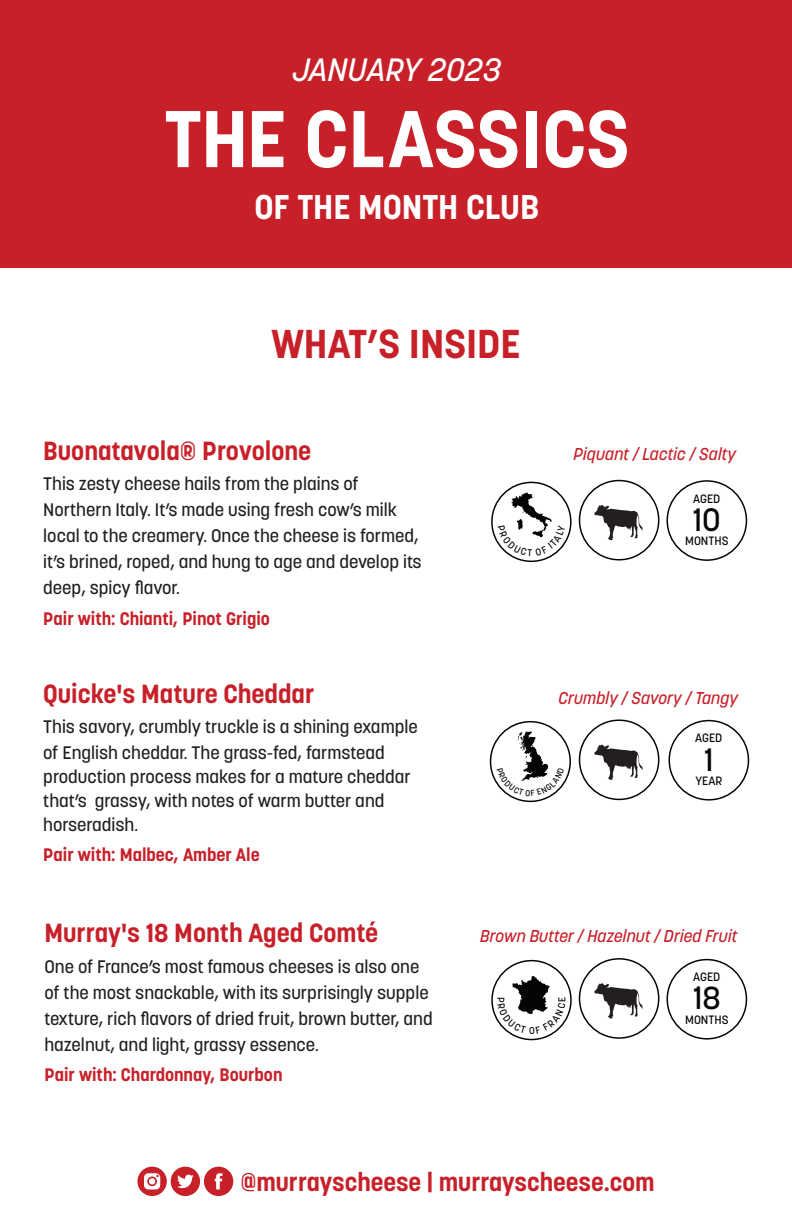
<style>
.page{position:relative;width:792px;height:1224px;background:#fff}
.page>*{position:absolute;margin:0;border:0;box-sizing:border-box;transform-origin:0 0}
.t1{font:700 79.6px "Korolev";color:#fff}
.t2{font:700 40px "Korolev";color:#c82029}
.t3{font:700 34px "Korolev";color:#fff}
.t4{font:italic 500 32px "Korolev";color:#fff}
.t5{font:500 32px "Korolev";color:#050605}
.t6{font:700 26px "Korolev";color:#c82029}
.t7{font:700 25.4px "Korolev";color:#c82029}
.t8{font:500 18px/26px "Korolev";color:#211e1e}
.t9{font:700 18px "Korolev";color:#c82029}
.t10{font:italic 500 17px "Korolev";color:#c82029}
.t11{font:500 12px "Korolev";color:#050605}
.t12{font:500 10.4px "Korolev";color:#050605}
</style>
<div class="page">
<div style="left:137px;top:1167px;width:30px;height:29px;background:#c82029;border-radius:50%"></div>
<svg style="left:144px;top:1173px;width:16px;height:16px"></svg>
<div style="left:149px;top:1178px;width:6px;height:7px;background:#fff;border-radius:50%"></div>
<div style="left:171px;top:1167px;width:29px;height:29px;background:#c82029;border-radius:50%"></div>
<svg style="left:177px;top:1175px;width:17px;height:13px"></svg>
<div style="left:204px;top:1167px;width:29px;height:29px;background:#c82029;border-radius:50%"></div>
<svg style="left:215px;top:1173px;width:7px;height:16px"></svg>
<div style="left:0;top:0;width:792px;height:268px;background:#c82029"></div>
<div style="left:579px;top:480px;width:80px;height:81px;border:2px solid #050604;border-radius:50%"></div>
<svg style="left:594px;top:505px;width:49px;height:35px"></svg>
<div style="left:579px;top:719px;width:80px;height:81px;border:2px solid #050604;border-radius:50%"></div>
<svg style="left:594px;top:745px;width:49px;height:35px"></svg>
<div style="left:667px;top:480px;width:80px;height:81px;border:2px solid #050604;border-radius:50%"></div>
<div style="left:669px;top:720px;width:80px;height:81px;border:2px solid #050604;border-radius:50%"></div>
<div style="left:667px;top:959px;width:80px;height:81px;border:2px solid #050604;border-radius:50%"></div>
<svg style="left:492px;top:482px;width:79px;height:79px"></svg>
<div style="left:491px;top:482px;width:81px;height:80px;border:2px solid #050504;border-radius:50%"></div>
<div style="left:579px;top:958px;width:80px;height:81px;border:2px solid #050604;border-radius:50%"></div>
<svg style="left:594px;top:983px;width:49px;height:35px"></svg>
<div style="left:491px;top:960px;width:81px;height:80px;border:2px solid #050504;border-radius:50%"></div>
<div style="left:490px;top:721px;width:81px;height:81px;border:2px solid #050604;border-radius:50%"></div>
<svg style="left:498px;top:492px;width:67px;height:64px"></svg>
<svg style="left:497px;top:976px;width:69px;height:58px"></svg>
<svg style="left:497px;top:731px;width:67px;height:65px"></svg>
<h3 class="t4" style="left:292px;top:50px;width:210px">JANUARY 2023</h3>
<h1 class="t1" style="left:164px;top:89px;width:467px">THE CLASSICS</h1>
<h3 class="t3" style="left:254px;top:185px;width:286px">OF THE MONTH CLUB</h3>
<h2 class="t2" style="left:271px;top:318px;width:251px">WHAT’S INSIDE</h2>
<h3 class="t6" style="left:43px;top:434px;width:269px">Buonatavola® Provolone</h3>
<p class="t8" style="left:43px;top:471px;width:380px">This zesty cheese hails from the plains of Northern Italy. It’s made using fresh cow’s milk local to the creamery. Once the cheese is formed, it’s brined, roped, and hung to age and develop its deep, spicy flavor.</p>
<p class="t9" style="left:43px;top:607px;width:228px">Pair with: Chianti, Pinot Grigio</p>
<p class="t10" style="left:574px;top:444px;width:164px">Piquant / Lactic / Salty</p>
<p class="t11" style="left:693px;top:491px;width:29px">AGED</p>
<h3 class="t5" style="left:693px;top:500px;width:29px">10</h3>
<p class="t12" style="left:695px;top:492px;width:25px">AGED</p>
<p class="t11" style="left:685px;top:533px;width:45px">MONTHS</p>
<h3 class="t6" style="left:43px;top:677px;width:273px">Quicke's Mature Cheddar</h3>
<p class="t10" style="left:558px;top:688px;width:181px">Crumbly / Savory / Tangy</p>
<p class="t8" style="left:43px;top:714px;width:376px">This savory, crumbly truckle is a shining example of English cheddar. The grass-fed, farmstead</p>
<p class="t8" style="left:43px;top:765px;width:369px;line-height:24px">production process makes for a mature cheddar that’s grassy, with notes of warm butter and horseradish.</p>
<p class="t9" style="left:43px;top:844px;width:218px">Pair with: Malbec, Amber Ale</p>
<p class="t12" style="left:697px;top:727px;width:25px">AGED</p>
<p class="t11" style="left:695px;top:730px;width:29px">AGED</p>
<h3 class="t5" style="left:704px;top:740px;width:11px">1</h3>
<p class="t12" style="left:697px;top:731px;width:25px">AGED</p>
<p class="t11" style="left:695px;top:773px;width:28px">YEAR</p>
<h3 class="t6" style="left:44px;top:917px;width:335px">Murray's 18 Month Aged Comté</h3>
<p class="t8" style="left:44px;top:953px;width:390px">One of France’s most famous cheeses is also one of the most snackable, with its surprisingly supple texture, rich flavors of dried fruit, brown butter, and hazelnut, and light, grassy essence.</p>
<p class="t9" style="left:44px;top:1063px;width:239px">Pair with: Chardonnay, Bourbon</p>
<p class="t10" style="left:480px;top:925px;width:259px">Brown Butter / Hazelnut / Dried Fruit</p>
<p class="t11" style="left:693px;top:969px;width:29px">AGED</p>
<h3 class="t5" style="left:693px;top:978px;width:29px">18</h3>
<p class="t12" style="left:695px;top:970px;width:25px">AGED</p>
<p class="t11" style="left:685px;top:1012px;width:45px">MONTHS</p>
<h3 class="t7" style="left:240px;top:1166px;width:416px">@murrayscheese | murrayscheese.com</h3>
</div>
